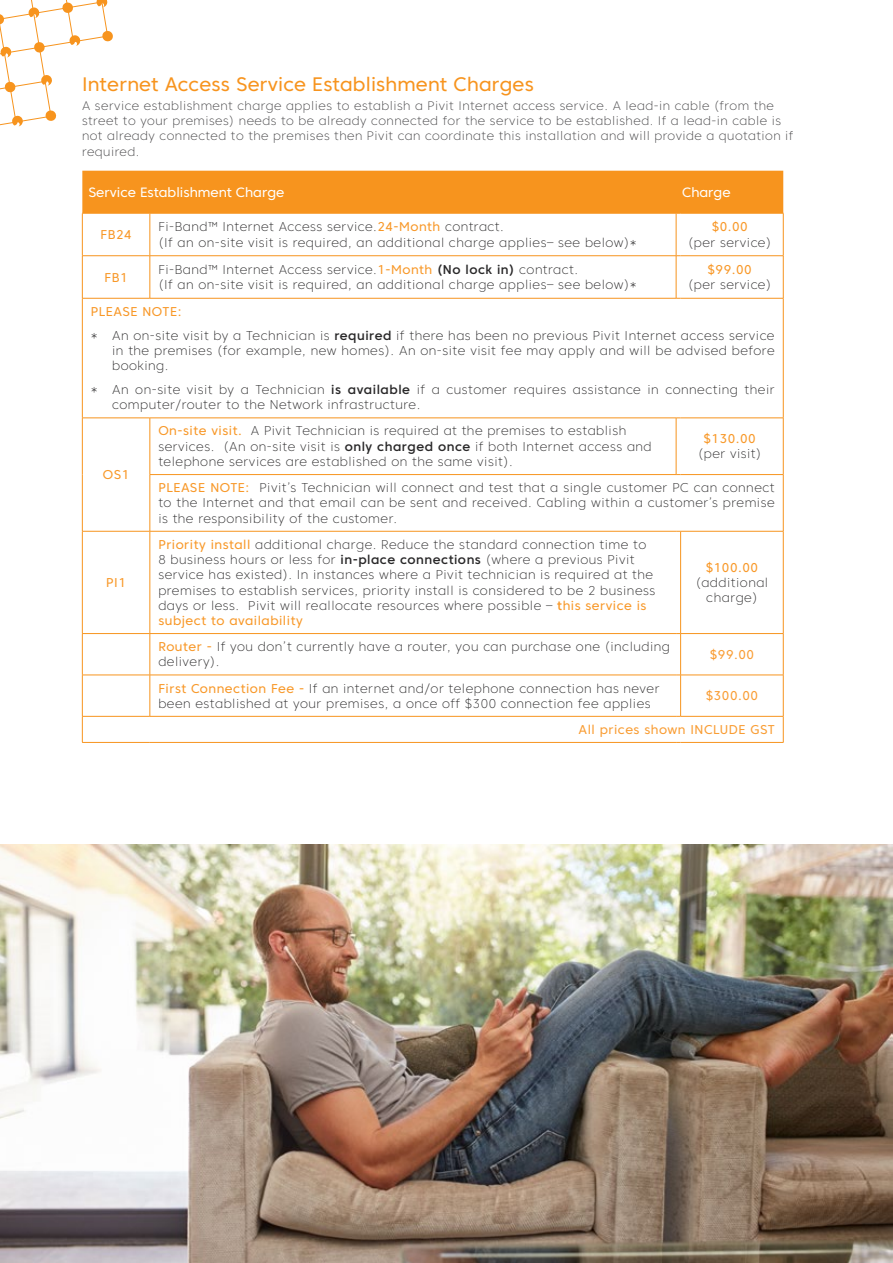
<style>
.page{position:relative;width:893px;height:1263px;background:#fff}
.page>*{position:absolute;margin:0;border:0;box-sizing:border-box;transform-origin:0 0}
.t1{font:19.5px "Core Sans C 45";letter-spacing:.01em;color:#f7941e}
.t2{font:13.5px "Core Sans C 45";color:#fff}
.t3{font:200 12.75px/15.3px "Core Sans C 25";letter-spacing:.04em;color:#292829}
.t4{font:12.75px "Core Sans C 45";letter-spacing:.04em;color:#f89828}
.t5{font:12.75px "Core Sans C 45";letter-spacing:.04em;color:#f99d34}
.t6{font:200 12.3px/14.9px "Core Sans C 25";letter-spacing:.04em;color:#414042}
.s1{font-family:"Core Sans C 45";font-weight:400;color:#f89828}
.s2{font-family:"Core Sans C 55";font-weight:500}
.s3{font-family:"Core Sans C 55";font-weight:500;color:#f89828}
</style>
<div class="page">
<svg style="left:0;top:0;width:113px;height:127px"></svg>
<hr style="left:150px;top:213px;width:1px;height:42px;background:#f7941e">
<hr style="left:676px;top:213px;width:1px;height:42px;background:#f7941e">
<hr style="left:82px;top:255px;width:68px;height:1px;background:#f7941e">
<hr style="left:150px;top:255px;width:526px;height:1px;background:#f7941e">
<hr style="left:150px;top:256px;width:1px;height:42px;background:#f7941e">
<hr style="left:676px;top:256px;width:1px;height:42px;background:#f7941e">
<hr style="left:681px;top:255px;width:102px;height:1px;background:#f7941e">
<hr style="left:82px;top:298px;width:68px;height:1px;background:#f7941e">
<hr style="left:150px;top:298px;width:526px;height:1px;background:#f7941e">
<hr style="left:681px;top:298px;width:102px;height:1px;background:#f7941e">
<hr style="left:82px;top:418px;width:68px;height:1px;background:#f7941e">
<hr style="left:150px;top:418px;width:526px;height:1px;background:#f7941e">
<hr style="left:150px;top:418px;width:1px;height:56px;background:#f7941e">
<hr style="left:676px;top:418px;width:1px;height:56px;background:#f7941e">
<hr style="left:681px;top:418px;width:102px;height:1px;background:#f7941e">
<hr style="left:150px;top:474px;width:526px;height:1px;background:#f7941e">
<hr style="left:150px;top:475px;width:1px;height:56px;background:#f7941e">
<hr style="left:681px;top:474px;width:102px;height:1px;background:#f7941e">
<hr style="left:150px;top:531px;width:1px;height:102px;background:#f7941e">
<hr style="left:681px;top:531px;width:102px;height:1px;background:#f7941e">
<hr style="left:82px;top:633px;width:68px;height:1px;background:#f7941e">
<hr style="left:82px;top:213px;width:1px;height:42px;background:#f7941e">
<div style="left:82px;top:171px;width:701px;height:43px;background:#f7941e"></div>
<hr style="left:681px;top:213px;width:102px;height:1px;background:#f7941e">
<hr style="left:783px;top:213px;width:1px;height:42px;background:#f7941e">
<hr style="left:82px;top:256px;width:1px;height:42px;background:#f7941e">
<hr style="left:783px;top:256px;width:1px;height:42px;background:#f7941e">
<hr style="left:82px;top:298px;width:1px;height:120px;background:#f7941e">
<hr style="left:783px;top:298px;width:1px;height:120px;background:#f7941e">
<hr style="left:82px;top:418px;width:1px;height:57px;background:#f7941e">
<hr style="left:783px;top:418px;width:1px;height:56px;background:#f7941e">
<hr style="left:82px;top:475px;width:1px;height:56px;background:#f7941e">
<hr style="left:783px;top:475px;width:1px;height:56px;background:#f7941e">
<hr style="left:783px;top:531px;width:1px;height:102px;background:#f7941e">
<svg style="left:783px;top:716px;width:1px;height:26px"></svg>
<hr style="left:82px;top:531px;width:68px;height:1px;background:#f7941e">
<hr style="left:82px;top:531px;width:1px;height:102px;background:#f7941e">
<hr style="left:150px;top:531px;width:526px;height:1px;background:#f7941e">
<hr style="left:680px;top:531px;width:1px;height:102px;background:#f7941e">
<hr style="left:82px;top:634px;width:1px;height:41px;background:#f7941e">
<hr style="left:82px;top:675px;width:68px;height:1px;background:#f7941e">
<hr style="left:82px;top:675px;width:1px;height:41px;background:#f7941e">
<hr style="left:82px;top:716px;width:68px;height:1px;background:#f7941e">
<svg style="left:82px;top:716px;width:1px;height:26px"></svg>
<hr style="left:82px;top:742px;width:68px;height:1px;background:#f7941e">
<hr style="left:150px;top:742px;width:526px;height:1px;background:#f7941e">
<hr style="left:681px;top:742px;width:102px;height:1px;background:#f7941e">
<hr style="left:783px;top:675px;width:1px;height:41px;background:#f7941e">
<hr style="left:681px;top:716px;width:102px;height:1px;background:#f7941e">
<hr style="left:681px;top:633px;width:102px;height:1px;background:#f7941e">
<hr style="left:783px;top:634px;width:1px;height:41px;background:#f7941e">
<hr style="left:681px;top:675px;width:102px;height:1px;background:#f7941e">
<hr style="left:150px;top:633px;width:526px;height:1px;background:#f7941e">
<hr style="left:150px;top:634px;width:1px;height:41px;background:#f7941e">
<hr style="left:680px;top:634px;width:1px;height:41px;background:#f7941e">
<hr style="left:150px;top:675px;width:526px;height:1px;background:#f7941e">
<hr style="left:150px;top:675px;width:1px;height:41px;background:#f7941e">
<hr style="left:680px;top:675px;width:1px;height:41px;background:#f7941e">
<hr style="left:150px;top:716px;width:526px;height:1px;background:#f7941e">
<img style="left:0;top:844px;width:893px;height:419px">
<h1 class="t1" style="left:82px;top:72px;width:453px">Internet Access Service Establishment Charges</h1>
<p class="t6" style="left:82px;top:98px;width:713px">A service establishment charge applies to establish a Pivit Internet access service. A lead-in cable (from the street to your premises) needs to be already connected for the service to be established. If a lead-in cable is not already connected to the premises then Pivit can coordinate this installation and will provide a quotation if</p>
<p class="t6" style="left:82px;top:144px;width:59px">required.</p>
<p class="t2" style="left:88px;top:184px;width:198px">Service Establishment Charge</p>
<p class="t2" style="left:682px;top:184px;width:50px">Charge</p>
<p class="t4" style="left:100px;top:227px;width:33px">FB24</p>
<p class="t3" style="left:158px;top:219px;width:480px">Fi-Band™ Internet Access service.<span class="s1">24-Month</span> contract.<br>(If an on-site visit is required, an additional charge applies– see below)*</p>
<p class="t4" style="left:712px;top:219px;width:38px">$0.00</p>
<p class="t3" style="left:688px;top:234px;width:85px">(per service)</p>
<p class="t4" style="left:104px;top:269px;width:25px">FB1</p>
<p class="t3" style="left:158px;top:262px;width:480px">Fi-Band™ Internet Access service.<span class="s1">1-Month</span> <span class="s2">(No lock in)</span> contract.<br>(If an on-site visit is required, an additional charge applies– see below)*</p>
<p class="t4" style="left:708px;top:261px;width:46px">$99.00</p>
<p class="t3" style="left:688px;top:277px;width:85px">(per service)</p>
<p class="t4" style="left:91px;top:303px;width:92px">PLEASE NOTE:</p>
<p class="t3" style="left:112px;top:327px;width:664px;text-align:justify;text-indent:-21px">* An on-site visit by a Technician is <span class="s2">required</span> if there has been no previous Pivit Internet access service in the premises (for example, new homes). An on-site visit fee may apply and will be advised before booking.</p>
<p class="t3" style="left:112px;top:382px;width:664px;text-indent:-21px">* An on-site visit by a Technician <span class="s2">is available</span> if a customer requires assistance in connecting their computer/router to the Network infrastructure.</p>
<p class="t4" style="left:103px;top:467px;width:28px">OS1</p>
<p class="t4" style="left:106px;top:574px;width:21px">PI1</p>
<p class="t3" style="left:158px;top:423px;width:495px"><span class="s1">On-site visit.</span> A Pivit Technician is required at the premises to establish services. (An on-site visit is <span class="s2">only charged once</span> if both Internet access and telephone services are established on the same visit).</p>
<p class="t4" style="left:704px;top:431px;width:54px">$130.00</p>
<p class="t3" style="left:698px;top:446px;width:65px">(per visit)</p>
<p class="t3" style="left:158px;top:480px;width:618px;text-align:justify"><span class="s1">PLEASE NOTE:</span> Pivit’s Technician will connect and test that a single customer PC can connect to the Internet and that email can be sent and received. Cabling within a customer’s premise is the responsibility of the customer.</p>
<p class="t3" style="left:158px;top:537px;width:498px"><span class="s1">Priority install</span> additional charge. Reduce the standard connection time to 8 business hours or less for <span class="s2">in-place connections</span> (where a previous Pivit service has existed). In instances where a Pivit technician is required at the premises to establish services, priority install is considered to be 2 business days or less. Pivit will reallocate resources where possible – <span class="s3">t</span><span class="s1">his service is</span></p>
<p class="t4" style="left:158px;top:613px;width:146px">subject to availability</p>
<p class="t4" style="left:706px;top:559px;width:54px">$100.00</p>
<p class="t3" style="left:696px;top:575px;width:74px;text-align:center">(additional charge)</p>
<p class="t3" style="left:158px;top:639px;width:513px"><span class="s1">Router -</span> If you don’t currently have a router, you can purchase one (including delivery).</p>
<p class="t5" style="left:710px;top:646px;width:46px">$99.00</p>
<p class="t3" style="left:158px;top:680px;width:503px"><span class="s1">First Connection Fee -</span> If an internet and/or telephone connection has never been established at your premises, a once off $300 connection fee applies</p>
<p class="t5" style="left:706px;top:688px;width:54px">$300.00</p>
<p class="t5" style="left:579px;top:721px;width:198px">All prices shown INCLUDE GST</p>
</div>
